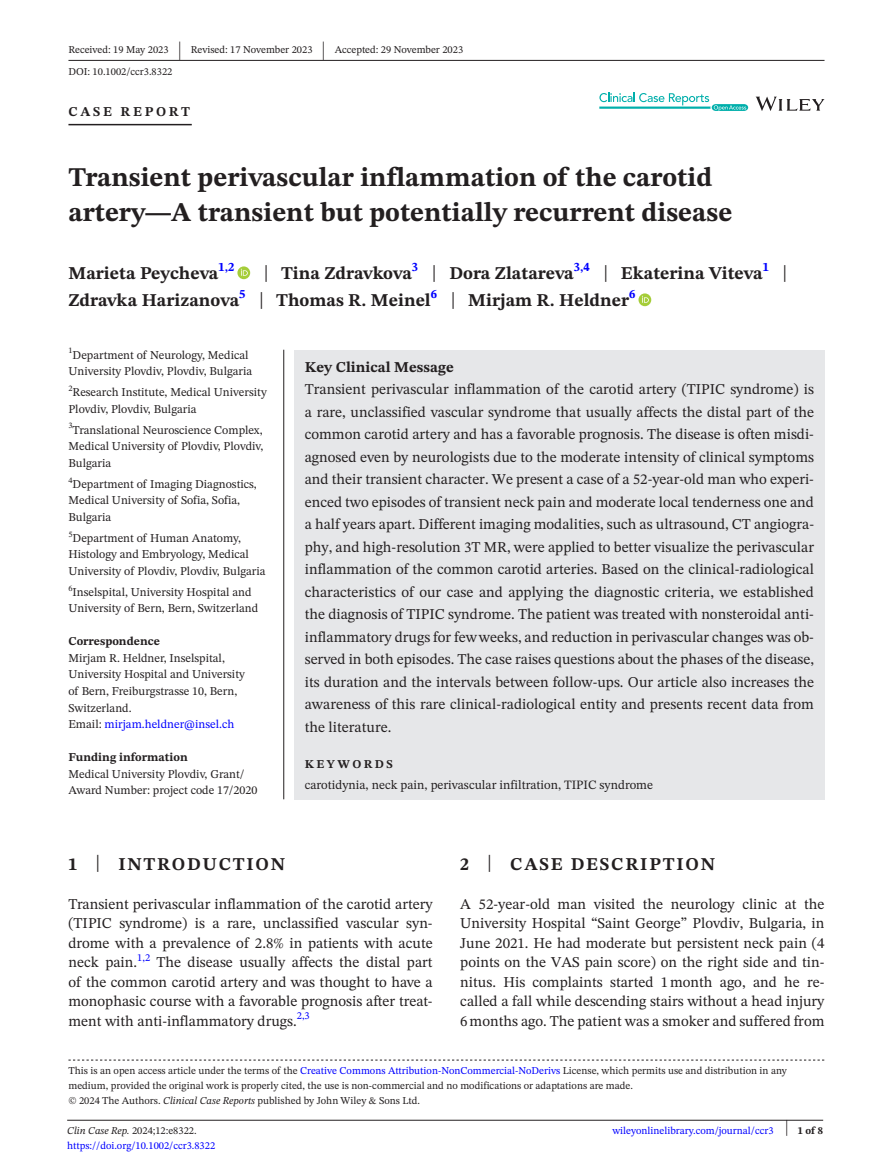
<style>
.page{position:relative;width:893px;height:1174px;background:#fff}
.page>*{position:absolute;margin:0;border:0;box-sizing:border-box;transform-origin:0 0}
.t1{font:700 27px/34.5px "STIX Two Text";color:#231f20}
.t2{font:25.65px "STIX Two Text";color:#231f20;scale:.49 1}
.t3{font:700 18px/27px "STIX Two Text";color:#231f20}
.t4{font:700 18px "STIX Two Text";letter-spacing:.1em;color:#231f20}
.t5{font:15px/22.5px "STIX Two Text";color:#231f20;text-align:justify}
.t6{font:700 15px "STIX Two Text";color:#231f20}
.t7{font:700 13.5px "STIX Two Text";letter-spacing:.2em;color:#231f20}
.t8{font:12.75px "STIX Two Text";color:#231f20}
.t9{font:12px/16.5px "STIX Two Text";color:#231f20}
.t10{font:700 12px "STIX Two Text";color:#231f20}
.t11{font:700 12px "STIX Two Text";letter-spacing:.2em;color:#231f20}
.t12{font:10.5px/15px "STIX Two Text";color:#231f20}
.t13{font:10.5px "STIX Two Text";color:#00f}
.t14{font:700 10.5px "STIX Two Text";color:#231f20}
.s1{font-weight:400;font-size:23.4px}
.s2{color:#00f}
.s3{font-weight:400;font-size:23.7px}
.s4{font-style:italic}
.s5{font-weight:400;font-size:22.2px}
</style>
<div class="page">
<hr style="left:67px;top:1119px;width:756px;height:1px;background:#231f20">
<svg style="left:756px;top:97px;width:68px;height:14px"></svg>
<svg style="left:599px;top:93px;width:149px;height:18px"></svg>
<hr style="left:68px;top:60px;width:756px;height:1px;background:#231f20">
<hr style="left:68px;top:124px;width:124px;height:1px;background:#231f20">
<svg style="left:237px;top:266px;width:13px;height:13px"></svg>
<svg style="left:241px;top:269px;width:7px;height:7px"></svg>
<svg style="left:638px;top:293px;width:13px;height:13px"></svg>
<svg style="left:642px;top:296px;width:7px;height:7px"></svg>
<div style="left:294px;top:350px;width:530px;height:449px;background:#e6e7e9"></div>
<hr style="left:283px;top:350px;width:1px;height:449px;background:#231f20">
<svg style="left:68px;top:1059px;width:756px;height:1px"></svg>
<p class="t12" style="left:68px;top:42px;width:102px">Received: 19 May 2023</p>
<h2 class="t2" style="left:178px;top:32px;width:8px">|</h2>
<p class="t12" style="left:191px;top:42px;width:123px">Revised: 17 November 2023</p>
<h2 class="t2" style="left:322px;top:32px;width:8px">|</h2>
<p class="t12" style="left:335px;top:42px;width:130px">Accepted: 29 November 2023</p>
<p class="t12" style="left:68px;top:64px;width:105px">DOI: 10.1002/ccr3.8322</p>
<p class="t7" style="left:68px;top:101px;width:123px">CASE REPORT</p>
<h1 class="t1" style="left:68px;top:161px;width:665px">Transient perivascular inflammation of the carotid artery—A transient but potentially recurrent disease</h1>
<p class="t3" style="left:68px;top:260px;width:167px">Marieta Peycheva<sup>1,2</sup></p>
<p class="t3" style="left:68px;top:260px;width:720px;text-indent:195px"><span class="s1">|</span> Tina Zdravkova<sup>3</sup> <span class="s1">|</span> Dora Zlatareva<sup>3,4</sup> <span class="s1">|</span> Ekaterina Viteva<sup>1</sup> <span class="s1">|<br></span>Zdravka Harizanova<sup>5</sup> <span class="s1">|</span> Thomas R. Meinel<sup>6</sup> <span class="s1">|</span> Mirjam R. Heldner<sup>6</sup></p>
<p class="t9" style="left:68px;top:346px;width:185px"><sup>1</sup>Department of Neurology, Medical<br>University Plovdiv, Plovdiv, Bulgaria</p>
<p class="t9" style="left:68px;top:384px;width:200px"><sup>2</sup>Research Institute, Medical University<br>Plovdiv, Plovdiv, Bulgaria</p>
<p class="t9" style="left:68px;top:421px;width:196px;text-align:justify"><sup>3</sup>Translational Neuroscience Complex, Medical University of Plovdiv, Plovdiv, Bulgaria</p>
<p class="t9" style="left:68px;top:475px;width:190px"><sup>4</sup>Department of Imaging Diagnostics,<br>Medical University of Sofia, Sofia,<br>Bulgaria</p>
<p class="t9" style="left:68px;top:529px;width:199px"><sup>5</sup>Department of Human Anatomy,<br>Histology and Embryology, Medical<br>University of Plovdiv, Plovdiv, Bulgaria</p>
<p class="t9" style="left:68px;top:583px;width:191px"><sup>6</sup>Inselspital, University Hospital and<br>University of Bern, Bern, Switzerland</p>
<p class="t10" style="left:68px;top:633px;width:93px">Correspondence</p>
<p class="t9" style="left:68px;top:649px;width:178px">Mirjam R. Heldner, Inselspital,<br>University Hospital and University of Bern, Freiburgstrasse 10, Bern,<br>Switzerland.<br>Email: <span class="s2">mirjam.heldner@insel.ch</span></p>
<p class="t10" style="left:68px;top:748px;width:121px">Funding information</p>
<p class="t9" style="left:68px;top:765px;width:190px">Medical University Plovdiv, Grant/<br>Award Number: project code 17/2020</p>
<p class="t6" style="left:305px;top:356px;width:150px">Key Clinical Message</p>
<p class="t5" style="left:305px;top:378px;width:511px">Transient perivascular inflammation of the carotid artery (TIPIC syndrome) is a rare, unclassified vascular syndrome that usually affects the distal part of the common carotid artery and has a favorable prognosis. The disease is often misdi&shy;agnosed even by neurologists due to the moderate intensity of clinical symptoms and their transient character. We present a case of a 52-year-old man who experi&shy;enced two episodes of transient neck pain and moderate local tenderness one and a half years apart. Different imaging modalities, such as ultrasound, CT angiogra&shy;phy, and high-resolution 3T MR, were applied to better visualize the perivascular inflammation of the common carotid arteries. Based on the clinical-radiological characteristics of our case and applying the diagnostic criteria, we established the diagnosis of TIPIC syndrome. The patient was treated with nonsteroidal anti&shy;inflammatory drugs for fewweeks, and reduction in perivascular changes was ob&shy;served in both episodes. The case raises questions about the phases of the disease, its duration and the intervals between follow-ups. Our article also increases the awareness of this rare clinical-radiological entity and presents recent data from the literature.</p>
<p class="t11" style="left:305px;top:755px;width:90px">KEYWORDS</p>
<p class="t8" style="left:305px;top:775px;width:350px">carotidynia, neck pain, perivascular infiltration, TIPIC syndrome</p>
<p class="t4" style="left:68px;top:851px;width:218px">1 <span class="s3">|</span> INTRODUCTION</p>
<p class="t5" style="left:68px;top:894px;width:366px;line-height:19.5px">Transient perivascular inflammation of the carotid artery (TIPIC syndrome) is a rare, unclassified vascular syn&shy;drome with a prevalence of 2.8% in patients with acute neck pain.</p>
<p class="t13" style="left:137px;top:949px;width:14px">1,2</p>
<p class="t5" style="left:68px;top:952px;width:366px;line-height:19.5px;text-indent:88px">The disease usually affects the distal part of the common carotid artery and was thought to have a monophasic course with a favorable prognosis after treat&shy;ment with anti-inflammatory drugs.</p>
<p class="t13" style="left:297px;top:1008px;width:14px">2,3</p>
<p class="t4" style="left:460px;top:851px;width:256px">2 <span class="s3">|</span> CASE DESCRIPTION</p>
<p class="t5" style="left:460px;top:894px;width:366px;line-height:19.5px">A 52-year-old man visited the neurology clinic at the University Hospital “Saint George” Plovdiv, Bulgaria, in June 2021. He had moderate but persistent neck pain (4 points on the VAS pain score) on the right side and tin&shy;nitus. His complaints started 1month ago, and he re&shy;called a fall while descending stairs without a head injury 6months ago. The patient was a smoker and suffered from</p>
<p class="t12" style="left:68px;top:1063px;width:720px">This is an open access article under the terms of the <span class="s2">Creative Commons Attribution-NonCommercial-NoDerivs</span> License, which permits use and distribution in any medium, provided the original work is properly cited, the use is non-commercial and no modifications or adaptations are made.<br>© 2024 The Authors. <span class="s4">Clinical Case Reports</span> published by John Wiley &amp; Sons Ltd.</p>
<p class="t12" style="left:67px;top:1123px;width:131px"><span class="s4">Clin Case Rep.</span> 2024;12:e8322.</p>
<p class="t14" style="left:785px;top:1123px;width:39px"><span class="s5">|</span> 1 of 8</p>
<p class="t13" style="left:67px;top:1138px;width:150px">https://doi.org/10.1002/ccr3.8322</p>
<p class="t13" style="left:612px;top:1123px;width:163px">wileyonlinelibrary.com/journal/ccr3</p>
</div>
